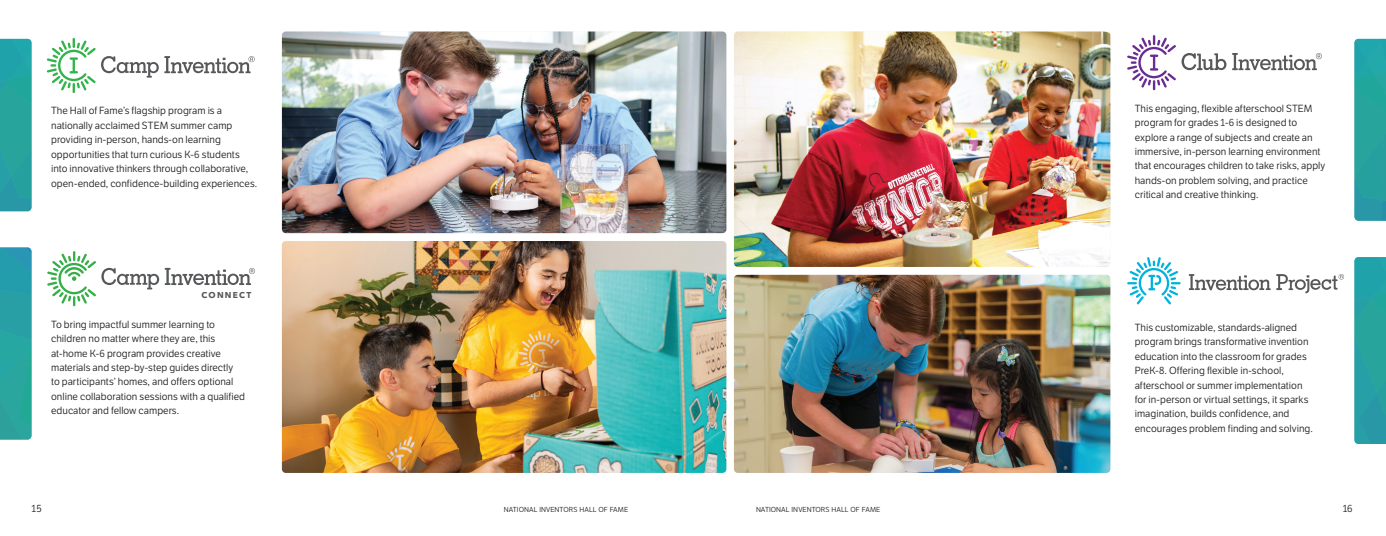
<style>
.page{position:relative;width:1386px;height:536px;background:#fff}
.page>*{position:absolute;margin:0;border:0;box-sizing:border-box;transform-origin:0 0}
.t1{font:10.06px/14.4px "LFT Etica";color:#231f20}
.t2{font:10.06px "LFT Etica";color:#231f20}
.t3{font:700 8.49px "Avenir Next";letter-spacing:.15em;color:#57585a}
.t4{font:7.09px "LFT Etica";letter-spacing:.01em;color:#231f20}
</style>
<div class="page">
<svg style="left:0;top:39px;width:32px;height:172px;background:#27a3a2"></svg>
<svg style="left:1354px;top:39px;width:32px;height:181px;background:#27a3a2"></svg>
<svg style="left:0;top:247px;width:32px;height:192px;background:#29a2a4"></svg>
<svg style="left:1354px;top:257px;width:32px;height:187px;background:#27a1a4"></svg>
<img style="left:734px;top:32px;width:376px;height:235px">
<img style="left:282px;top:32px;width:444px;height:201px">
<img style="left:734px;top:275px;width:376px;height:197px">
<img style="left:282px;top:241px;width:444px;height:231px">
<svg style="left:47px;top:38px;width:208px;height:55px"></svg>
<svg style="left:165px;top:268px;width:90px;height:17px"></svg>
<svg style="left:47px;top:251px;width:112px;height:55px"></svg>
<svg style="left:1182px;top:53px;width:44px;height:17px"></svg>
<svg style="left:1232px;top:53px;width:90px;height:17px"></svg>
<svg style="left:1127px;top:35px;width:49px;height:55px"></svg>
<svg style="left:1189px;top:274px;width:155px;height:19px"></svg>
<svg style="left:1127px;top:257px;width:54px;height:47px"></svg>
<p class="t1" style="left:51px;top:104px;width:208px">The Hall of Fame’s flagship program is a nationally acclaimed STEM summer camp providing in-person, hands-on learning opportunities that turn curious K-6 students into innovative thinkers through collaborative, open-ended, confidence-building experiences.</p>
<p class="t1" style="left:1135px;top:101px;width:192px">This engaging, flexible afterschool STEM program for grades 1-6 is designed to explore a range of subjects and create an immersive, in-person learning environment that encourages children to take risks, apply hands-on problem solving, and practice critical and creative thinking.</p>
<p class="t3" style="left:202px;top:288px;width:51px">CONNECT</p>
<p class="t1" style="left:51px;top:317px;width:195px">To bring impactful summer learning to children no matter where they are, this at-home K-6 program provides creative materials and step-by-step guides directly<br>to participants’ homes, and offers optional online collaboration sessions with a qualified educator and fellow campers.</p>
<p class="t1" style="left:1135px;top:320px;width:180px">This customizable, standards-aligned program brings transformative invention education into the classroom for grades PreK-8. Offering flexible in-school, afterschool or summer implementation for in-person or virtual settings, it sparks imagination, builds confidence, and encourages problem finding and solving.</p>
<p class="t2" style="left:32px;top:502px;width:12px">15</p>
<p class="t4" style="left:504px;top:505px;width:126px">NATIONAL INVENTORS HALL OF FAME</p>
<p class="t4" style="left:756px;top:505px;width:126px">NATIONAL INVENTORS HALL OF FAME</p>
<p class="t2" style="left:1343px;top:502px;width:11px">16</p>
</div>
